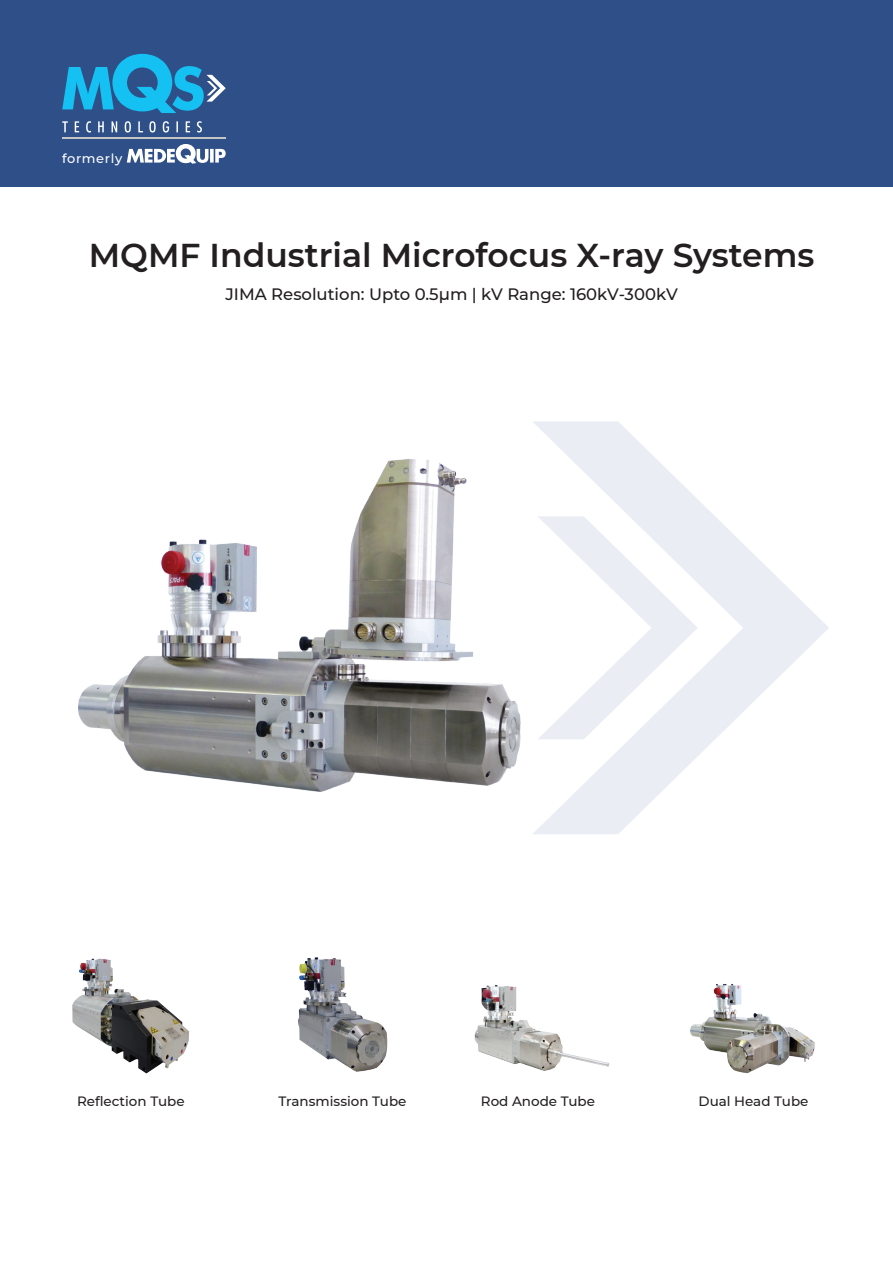
<style>
.page{position:relative;width:893px;height:1263px;background:#fff}
.page>*{position:absolute;margin:0;border:0;box-sizing:border-box;transform-origin:0 0}
.t1{font:600 33px "Montserrat";color:#231f20}
.t2{font:500 16.5px "Montserrat";color:#211d1e}
.t3{font:500 13.5px "Montserrat";color:#231f20}
.t4{font:500 12.9px "Montserrat";letter-spacing:.05em;color:#fff}
</style>
<div class="page">
<svg style="left:533px;top:421px;width:296px;height:413px"></svg>
<svg style="left:537px;top:516px;width:161px;height:223px"></svg>
<div style="left:0;top:0;width:893px;height:186px;background:#2e4f88"></div>
<svg style="left:62px;top:54px;width:164px;height:59px"></svg>
<svg style="left:62px;top:121px;width:140px;height:12px"></svg>
<hr style="left:62px;top:138px;width:164px;height:1px;background:#c6c5c4">
<svg style="left:127px;top:144px;width:99px;height:20px"></svg>
<img style="left:78px;top:459px;width:443px;height:333px">
<img style="left:72px;top:958px;width:117px;height:115px">
<img style="left:298px;top:957px;width:90px;height:115px">
<img style="left:474px;top:985px;width:136px;height:86px">
<img style="left:690px;top:984px;width:125px;height:89px">
<p class="t4" style="left:62px;top:149px;width:62px">formerly</p>
<h1 class="t1" style="left:89px;top:232px;width:727px">MQMF Industrial Microfocus X-ray Systems</h1>
<p class="t2" style="left:225px;top:283px;width:454px">JIMA Resolution: Upto 0.5μm | kV Range: 160kV-300kV</p>
<p class="t3" style="left:77px;top:1092px;width:109px">Reflection Tube</p>
<p class="t3" style="left:278px;top:1092px;width:130px">Transmission Tube</p>
<p class="t3" style="left:481px;top:1092px;width:116px">Rod Anode Tube</p>
<p class="t3" style="left:699px;top:1092px;width:111px">Dual Head Tube</p>
</div>
